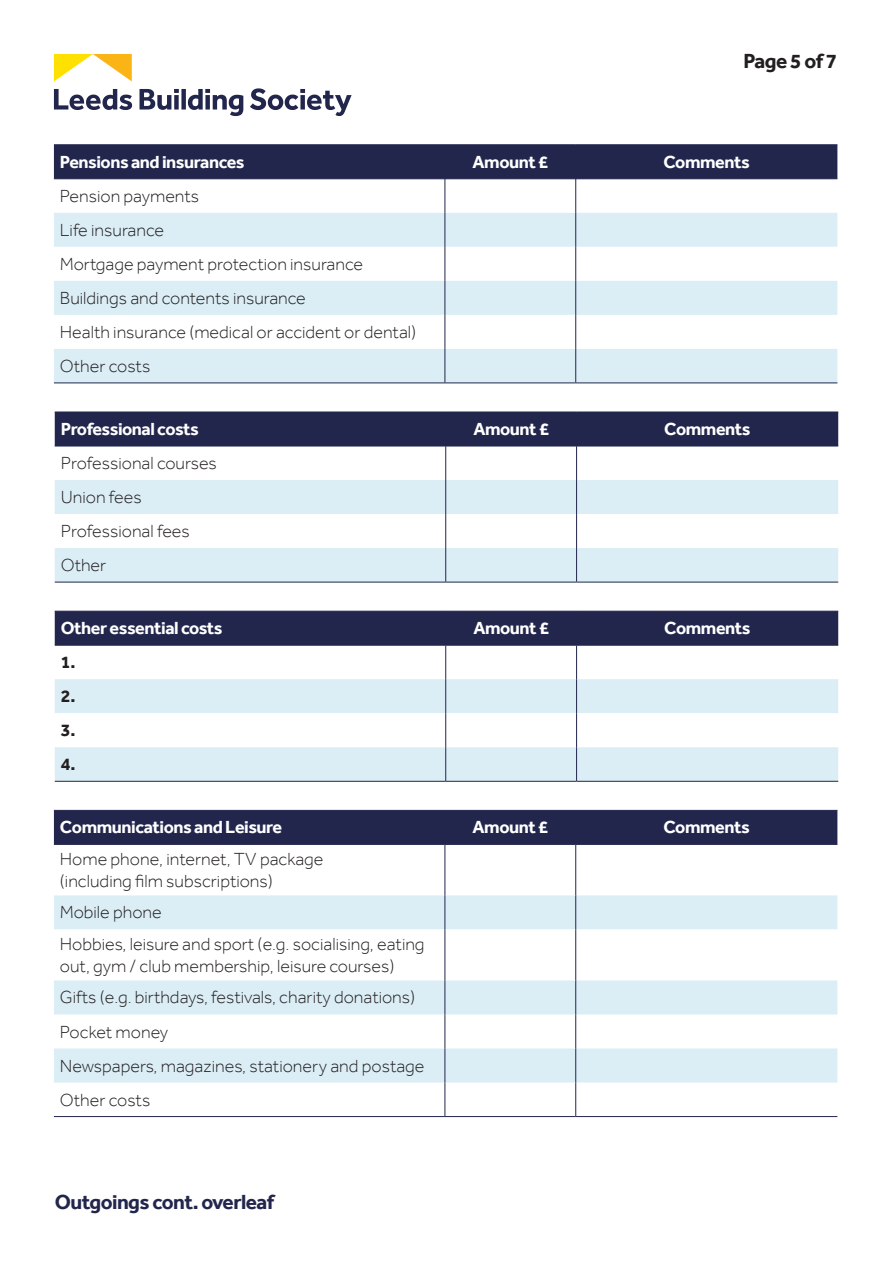
<style>
.page{position:relative;width:893px;height:1263px;background:#fff}
.page>*{position:absolute;margin:0;border:0;box-sizing:border-box;transform-origin:0 0}
.t1{font:700 21px "Effra";letter-spacing:-.025em;color:#22264c}
.t2{font:700 21px "Effra";letter-spacing:-.025em;color:#231f20}
.t3{font:300 18px/21.6px "Effra";color:#231f20}
.t4{font:700 18px "Effra";letter-spacing:-.025em;color:#fff}
.t5{font:700 18px "Effra";color:#231f20}
</style>
<div class="page">
<svg style="left:54px;top:54px;width:78px;height:27px"></svg>
<svg style="left:54px;top:88px;width:298px;height:28px"></svg>
<div style="left:54px;top:145px;width:783px;height:34px;background:#22264c"></div>
<div style="left:54px;top:213px;width:783px;height:34px;background:#dbedf5"></div>
<svg style="left:54px;top:281px;width:783px;height:101px;fill:#dbedf5"></svg>
<hr style="left:54px;top:144px;width:391px;height:1px;background:#22264c">
<hr style="left:54px;top:179px;width:391px;height:1px;background:#22264c">
<hr style="left:445px;top:144px;width:131px;height:1px;background:#22264c">
<hr style="left:445px;top:145px;width:1px;height:34px;background:#22264c">
<hr style="left:576px;top:144px;width:261px;height:1px;background:#22264c">
<hr style="left:575px;top:145px;width:1px;height:34px;background:#22264c">
<hr style="left:445px;top:179px;width:131px;height:1px;background:#22264c">
<hr style="left:445px;top:179px;width:1px;height:34px;background:#22264c">
<hr style="left:576px;top:179px;width:261px;height:1px;background:#22264c">
<hr style="left:575px;top:179px;width:1px;height:34px;background:#22264c">
<hr style="left:445px;top:213px;width:1px;height:34px;background:#22264c">
<hr style="left:575px;top:213px;width:1px;height:34px;background:#22264c">
<hr style="left:445px;top:247px;width:1px;height:34px;background:#22264c">
<hr style="left:575px;top:247px;width:1px;height:34px;background:#22264c">
<hr style="left:445px;top:281px;width:1px;height:34px;background:#22264c">
<hr style="left:575px;top:281px;width:1px;height:34px;background:#22264c">
<hr style="left:445px;top:315px;width:1px;height:34px;background:#22264c">
<hr style="left:575px;top:315px;width:1px;height:34px;background:#22264c">
<hr style="left:445px;top:349px;width:1px;height:33px;background:#22264c">
<hr style="left:575px;top:349px;width:1px;height:33px;background:#22264c">
<hr style="left:54px;top:382px;width:391px;height:1px;background:#22264c">
<hr style="left:445px;top:382px;width:131px;height:1px;background:#22264c">
<hr style="left:576px;top:382px;width:261px;height:1px;background:#22264c">
<div style="left:55px;top:413px;width:783px;height:33px;background:#22264c"></div>
<svg style="left:55px;top:480px;width:783px;height:102px"></svg>
<hr style="left:55px;top:412px;width:391px;height:1px;background:#22264c">
<hr style="left:55px;top:446px;width:391px;height:1px;background:#22264c">
<hr style="left:446px;top:412px;width:131px;height:1px;background:#22264c">
<hr style="left:445px;top:412px;width:1px;height:34px;background:#22264c">
<hr style="left:577px;top:412px;width:261px;height:1px;background:#22264c">
<hr style="left:576px;top:412px;width:1px;height:34px;background:#22264c">
<hr style="left:446px;top:446px;width:131px;height:1px;background:#22264c">
<hr style="left:445px;top:446px;width:1px;height:34px;background:#22264c">
<hr style="left:577px;top:446px;width:261px;height:1px;background:#22264c">
<hr style="left:576px;top:446px;width:1px;height:34px;background:#22264c">
<hr style="left:445px;top:480px;width:1px;height:34px;background:#22264c">
<hr style="left:576px;top:480px;width:1px;height:34px;background:#22264c">
<hr style="left:445px;top:514px;width:1px;height:34px;background:#22264c">
<hr style="left:576px;top:514px;width:1px;height:34px;background:#22264c">
<hr style="left:445px;top:548px;width:1px;height:34px;background:#22264c">
<hr style="left:576px;top:548px;width:1px;height:34px;background:#22264c">
<hr style="left:55px;top:582px;width:391px;height:1px;background:#22264c">
<hr style="left:446px;top:582px;width:131px;height:1px;background:#22264c">
<hr style="left:577px;top:582px;width:261px;height:1px;background:#22264c">
<div style="left:55px;top:612px;width:783px;height:33px;background:#22264c"></div>
<svg style="left:55px;top:679px;width:783px;height:102px"></svg>
<hr style="left:55px;top:611px;width:391px;height:1px;background:#22264c">
<hr style="left:55px;top:645px;width:391px;height:1px;background:#22264c">
<hr style="left:446px;top:611px;width:131px;height:1px;background:#22264c">
<hr style="left:445px;top:611px;width:1px;height:34px;background:#22264c">
<hr style="left:577px;top:611px;width:261px;height:1px;background:#22264c">
<hr style="left:576px;top:611px;width:1px;height:34px;background:#22264c">
<hr style="left:446px;top:645px;width:131px;height:1px;background:#22264c">
<hr style="left:445px;top:645px;width:1px;height:34px;background:#22264c">
<hr style="left:577px;top:645px;width:261px;height:1px;background:#22264c">
<hr style="left:576px;top:645px;width:1px;height:34px;background:#22264c">
<hr style="left:445px;top:679px;width:1px;height:34px;background:#22264c">
<hr style="left:576px;top:679px;width:1px;height:34px;background:#22264c">
<hr style="left:445px;top:713px;width:1px;height:34px;background:#22264c">
<hr style="left:576px;top:713px;width:1px;height:34px;background:#22264c">
<hr style="left:445px;top:747px;width:1px;height:34px;background:#22264c">
<hr style="left:576px;top:747px;width:1px;height:34px;background:#22264c">
<hr style="left:55px;top:781px;width:391px;height:1px;background:#22264c">
<hr style="left:446px;top:781px;width:131px;height:1px;background:#22264c">
<hr style="left:577px;top:781px;width:261px;height:1px;background:#22264c">
<div style="left:54px;top:811px;width:783px;height:33px;background:#22264c"></div>
<div style="left:54px;top:895px;width:783px;height:34px;background:#dbedf5"></div>
<svg style="left:54px;top:929px;width:783px;height:187px"></svg>
<svg style="left:54px;top:980px;width:783px;height:102px;fill:#dbedf5"></svg>
<hr style="left:54px;top:810px;width:391px;height:1px;background:#22264c">
<hr style="left:54px;top:844px;width:391px;height:1px;background:#22264c">
<hr style="left:445px;top:810px;width:131px;height:1px;background:#22264c">
<hr style="left:445px;top:810px;width:1px;height:34px;background:#22264c">
<hr style="left:576px;top:810px;width:261px;height:1px;background:#22264c">
<hr style="left:575px;top:810px;width:1px;height:34px;background:#22264c">
<hr style="left:445px;top:844px;width:131px;height:1px;background:#22264c">
<hr style="left:445px;top:844px;width:1px;height:51px;background:#22264c">
<hr style="left:576px;top:844px;width:261px;height:1px;background:#22264c">
<hr style="left:575px;top:844px;width:1px;height:51px;background:#22264c">
<hr style="left:445px;top:895px;width:1px;height:34px;background:#22264c">
<hr style="left:575px;top:895px;width:1px;height:34px;background:#22264c">
<hr style="left:445px;top:929px;width:1px;height:51px;background:#22264c">
<hr style="left:575px;top:929px;width:1px;height:51px;background:#22264c">
<hr style="left:445px;top:980px;width:1px;height:34px;background:#22264c">
<hr style="left:575px;top:980px;width:1px;height:34px;background:#22264c">
<hr style="left:445px;top:1014px;width:1px;height:34px;background:#22264c">
<hr style="left:575px;top:1014px;width:1px;height:34px;background:#22264c">
<hr style="left:445px;top:1048px;width:1px;height:34px;background:#22264c">
<hr style="left:575px;top:1048px;width:1px;height:34px;background:#22264c">
<hr style="left:445px;top:1082px;width:1px;height:34px;background:#22264c">
<hr style="left:575px;top:1082px;width:1px;height:34px;background:#22264c">
<hr style="left:54px;top:1116px;width:391px;height:1px;background:#22264c">
<hr style="left:445px;top:1116px;width:131px;height:1px;background:#22264c">
<hr style="left:576px;top:1116px;width:261px;height:1px;background:#22264c">
<p class="t2" style="left:743px;top:48px;width:95px">Page 5 of 7</p>
<p class="t4" style="left:60px;top:151px;width:186px">Pensions and insurances</p>
<p class="t4" style="left:473px;top:151px;width:77px">Amount £</p>
<p class="t4" style="left:663px;top:151px;width:88px">Comments</p>
<p class="t3" style="left:60px;top:185px;width:141px">Pension payments</p>
<p class="t3" style="left:60px;top:219px;width:106px">Life insurance</p>
<p class="t3" style="left:60px;top:253px;width:305px">Mortgage payment protection insurance</p>
<p class="t3" style="left:60px;top:287px;width:247px">Buildings and contents insurance</p>
<p class="t3" style="left:60px;top:321px;width:358px">Health insurance (medical or accident or dental)</p>
<p class="t3" style="left:60px;top:355px;width:92px">Other costs</p>
<p class="t4" style="left:61px;top:418px;width:140px">Professional costs</p>
<p class="t4" style="left:473px;top:418px;width:77px">Amount £</p>
<p class="t4" style="left:664px;top:418px;width:88px">Comments</p>
<p class="t3" style="left:61px;top:452px;width:158px">Professional courses</p>
<p class="t3" style="left:61px;top:486px;width:82px">Union fees</p>
<p class="t3" style="left:61px;top:520px;width:131px">Professional fees</p>
<p class="t3" style="left:61px;top:554px;width:47px">Other</p>
<p class="t4" style="left:61px;top:617px;width:163px">Other essential costs</p>
<p class="t4" style="left:473px;top:617px;width:77px">Amount £</p>
<p class="t4" style="left:664px;top:617px;width:88px">Comments</p>
<p class="t5" style="left:61px;top:651px;width:16px">1.</p>
<p class="t5" style="left:61px;top:685px;width:16px">2.</p>
<p class="t5" style="left:61px;top:719px;width:16px">3.</p>
<p class="t5" style="left:61px;top:753px;width:16px">4.</p>
<p class="t4" style="left:60px;top:817px;width:224px">Communications and Leisure</p>
<p class="t4" style="left:473px;top:817px;width:77px">Amount £</p>
<p class="t4" style="left:663px;top:817px;width:88px">Comments</p>
<p class="t3" style="left:60px;top:848px;width:265px">Home phone, internet, TV package</p>
<p class="t3" style="left:60px;top:870px;width:214px">(including film subscriptions)</p>
<p class="t3" style="left:60px;top:901px;width:103px">Mobile phone</p>
<p class="t3" style="left:60px;top:933px;width:366px">Hobbies, leisure and sport (e.g. socialising, eating out, gym / club membership, leisure courses)</p>
<p class="t3" style="left:60px;top:986px;width:357px">Gifts (e.g. birthdays, festivals, charity donations)</p>
<p class="t3" style="left:60px;top:1020px;width:110px">Pocket money</p>
<p class="t3" style="left:60px;top:1054px;width:366px">Newspapers, magazines, stationery and postage</p>
<p class="t3" style="left:60px;top:1088px;width:92px">Other costs</p>
<p class="t1" style="left:55px;top:1189px;width:221px">Outgoings cont. overleaf</p>
</div>
